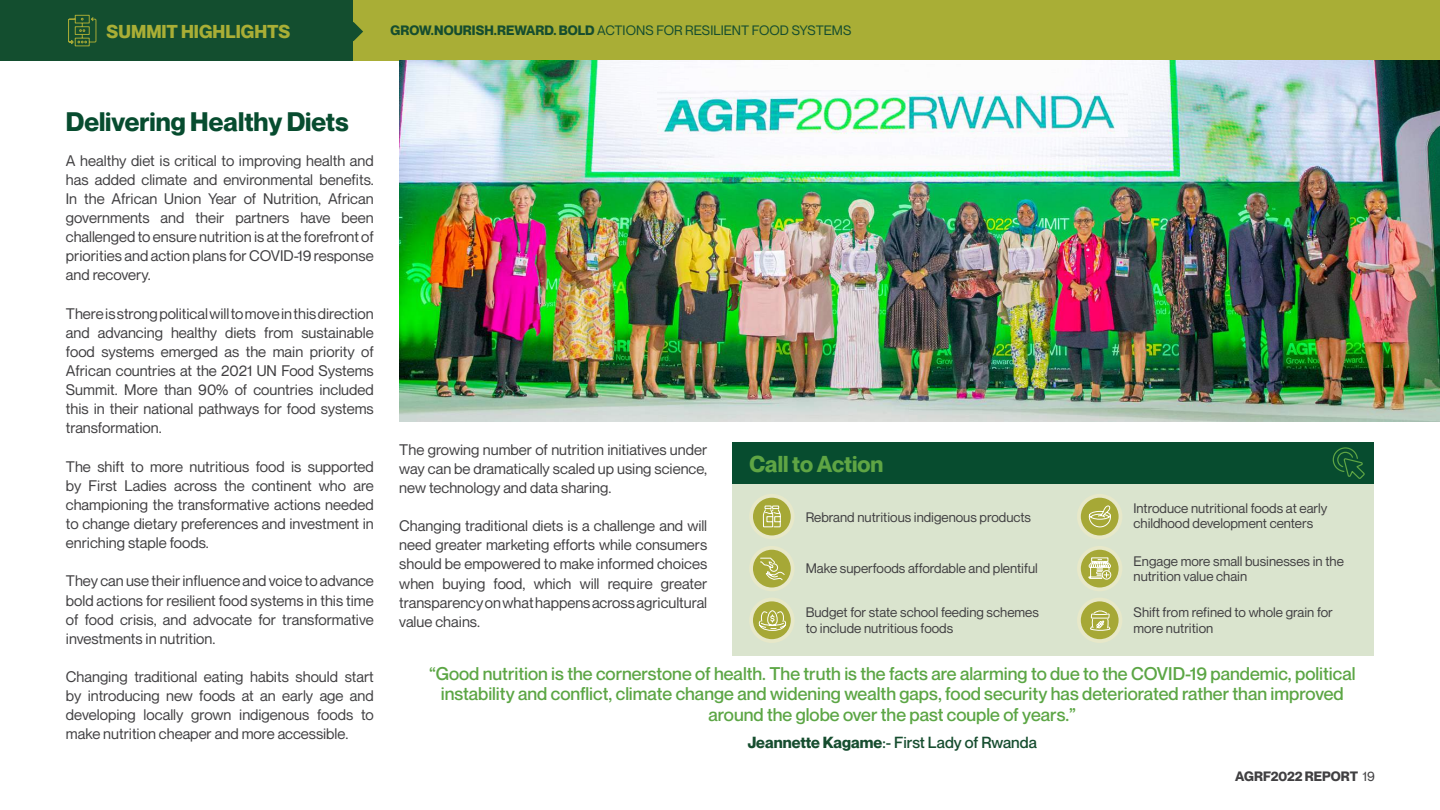
<style>
.page{position:relative;width:1440px;height:810px;background:#fff}
.page>*{position:absolute;margin:0;border:0;box-sizing:border-box;transform-origin:0 0}
.t1{font:700 26.25px "Neue Montreal";color:#074c2f}
.t2{font:700 22.5px "Neue Montreal";color:#5fa544}
.t3{font:700 18.3px "Neue Montreal";color:#a9ae36}
.t4{font:500 18px/20.2px "Neue Montreal";color:#5ca645;text-align:center}
.t5{font:500 15.75px "Neue Montreal";color:#164d2f}
.t6{font:15px/19.1px "Neue Montreal";color:#414042;text-align:justify}
.t7{font:13.5px/15.8px "Neue Montreal";color:#414042}
.t8{font:13.35px "Neue Montreal";letter-spacing:-.005em;color:#164d2f}
.t9{font:700 13.35px "Neue Montreal";color:#414042}
.s1{font-weight:700}
.s2{font-weight:400}
</style>
<div class="page">
<div style="left:0;top:0;width:353px;height:60px;background:#134e2f"></div>
<div style="left:353px;top:0;width:1087px;height:60px;background:#a9ae36"></div>
<svg style="left:353px;top:22px;width:10px;height:19px"></svg>
<svg style="left:68px;top:15px;width:29px;height:32px"></svg>
<div style="left:733px;top:442px;width:641px;height:214px;background:#dae4ce"></div>
<div style="left:733px;top:442px;width:641px;height:42px;background:#074c2f"></div>
<div style="left:749px;top:494px;width:46px;height:45px;background:#e7e8c9;border-radius:50%"></div>
<div style="left:753px;top:498px;width:38px;height:37px;background:#a6a836;border-radius:50%"></div>
<svg style="left:763px;top:497px;width:18px;height:39px"></svg>
<div style="left:749px;top:546px;width:46px;height:45px;background:#e7e8c9;border-radius:50%"></div>
<div style="left:753px;top:550px;width:38px;height:38px;background:#a6a836;border-radius:50%"></div>
<svg style="left:760px;top:558px;width:25px;height:22px"></svg>
<div style="left:749px;top:598px;width:46px;height:45px;background:#e7e8c9;border-radius:50%"></div>
<div style="left:753px;top:601px;width:38px;height:38px;background:#a6a836;border-radius:50%"></div>
<svg style="left:759px;top:610px;width:27px;height:21px"></svg>
<div style="left:1077px;top:494px;width:45px;height:45px;background:#e7e8c9;border-radius:50%"></div>
<div style="left:1081px;top:498px;width:38px;height:37px;background:#a6a836;border-radius:50%"></div>
<svg style="left:1089px;top:501px;width:25px;height:27px"></svg>
<div style="left:1077px;top:546px;width:45px;height:45px;background:#e7e8c9;border-radius:50%"></div>
<div style="left:1081px;top:550px;width:38px;height:38px;background:#a6a836;border-radius:50%"></div>
<svg style="left:1088px;top:557px;width:23px;height:23px"></svg>
<div style="left:1077px;top:598px;width:45px;height:45px;background:#e7e8c9;border-radius:50%"></div>
<div style="left:1081px;top:601px;width:38px;height:38px;background:#a6a836;border-radius:50%"></div>
<svg style="left:1090px;top:610px;width:21px;height:21px"></svg>
<svg style="left:1332px;top:447px;width:33px;height:32px"></svg>
<img style="left:399px;top:61px;width:1041px;height:360px">
<img style="left:657px;top:90px;width:470px;height:47px">
<p class="t3" style="left:107px;top:20px;width:185px">SUMMIT HIGHLIGHTS</p>
<p class="t8" style="left:391px;top:23px;width:462px"><span class="s1">GROW.NOURISH.REWARD. BOLD</span> ACTIONS FOR RESILIENT FOOD SYSTEMS</p>
<h1 class="t1" style="left:66px;top:105px;width:284px">Delivering Healthy Diets</h1>
<p class="t6" style="left:66px;top:151px;width:309px">A healthy diet is critical to improving health and has added climate and environmental benefits.<br>In the African Union Year of Nutrition, African governments and their partners have been challenged to ensure nutrition is at the forefront of priorities and action plans for COVID-19 response and recovery.</p>
<p class="t6" style="left:66px;top:304px;width:309px">There is strong political will to move in this direction and advancing healthy diets from sustainable food systems emerged as the main priority of African countries at the 2021 UN Food Systems Summit. More than 90% of countries included this in their national pathways for food systems transformation.</p>
<p class="t6" style="left:66px;top:457px;width:309px">The shift to more nutritious food is supported by First Ladies across the continent who are championing the transformative actions needed to change dietary preferences and investment in enriching staple foods.</p>
<p class="t6" style="left:66px;top:572px;width:309px">They can use their influence and voice to advance bold actions for resilient food systems in this time of food crisis, and advocate for transformative investments in nutrition.</p>
<p class="t6" style="left:66px;top:667px;width:309px">Changing traditional eating habits should start by introducing new foods at an early age and developing locally grown indigenous foods to make nutrition cheaper and more accessible.</p>
<p class="t6" style="left:399px;top:440px;width:309px">The growing number of nutrition initiatives under way can be dramatically scaled up using science, new technology and data sharing.</p>
<p class="t6" style="left:399px;top:516px;width:309px">Changing traditional diets is a challenge and will need greater marketing efforts while consumers should be empowered to make informed choices when buying food, which will require greater transparency on what happens across agricultural value chains.</p>
<h2 class="t2" style="left:750px;top:450px;width:135px">Call to Action</h2>
<p class="t7" style="left:806px;top:509px;width:227px">Rebrand nutritious indigenous products</p>
<p class="t7" style="left:806px;top:560px;width:234px">Make superfoods affordable and plentiful</p>
<p class="t7" style="left:806px;top:605px;width:235px">Budget for state school feeding schemes to include nutritious foods</p>
<p class="t7" style="left:1134px;top:500px;width:195px">Introduce nutritional foods at early childhood development centers</p>
<p class="t7" style="left:1134px;top:553px;width:212px">Engage more small businesses in the nutrition value chain</p>
<p class="t7" style="left:1134px;top:604px;width:201px">Shift from refined to whole grain for more nutrition</p>
<p class="t4" style="left:429px;top:664px;width:928px">“Good nutrition is the cornerstone of health. The truth is the facts are alarming to due to the COVID-19 pandemic, political instability and conflict, climate change and widening wealth gaps, food security has deteriorated rather than improved around the globe over the past couple of years.”</p>
<p class="t5" style="left:748px;top:732px;width:291px"><span class="s1">Jeannette Kagame</span>:- First Lady of Rwanda</p>
<p class="t9" style="left:1235px;top:768px;width:141px">AGRF2022 REPORT <span class="s2">19</span></p>
</div>
